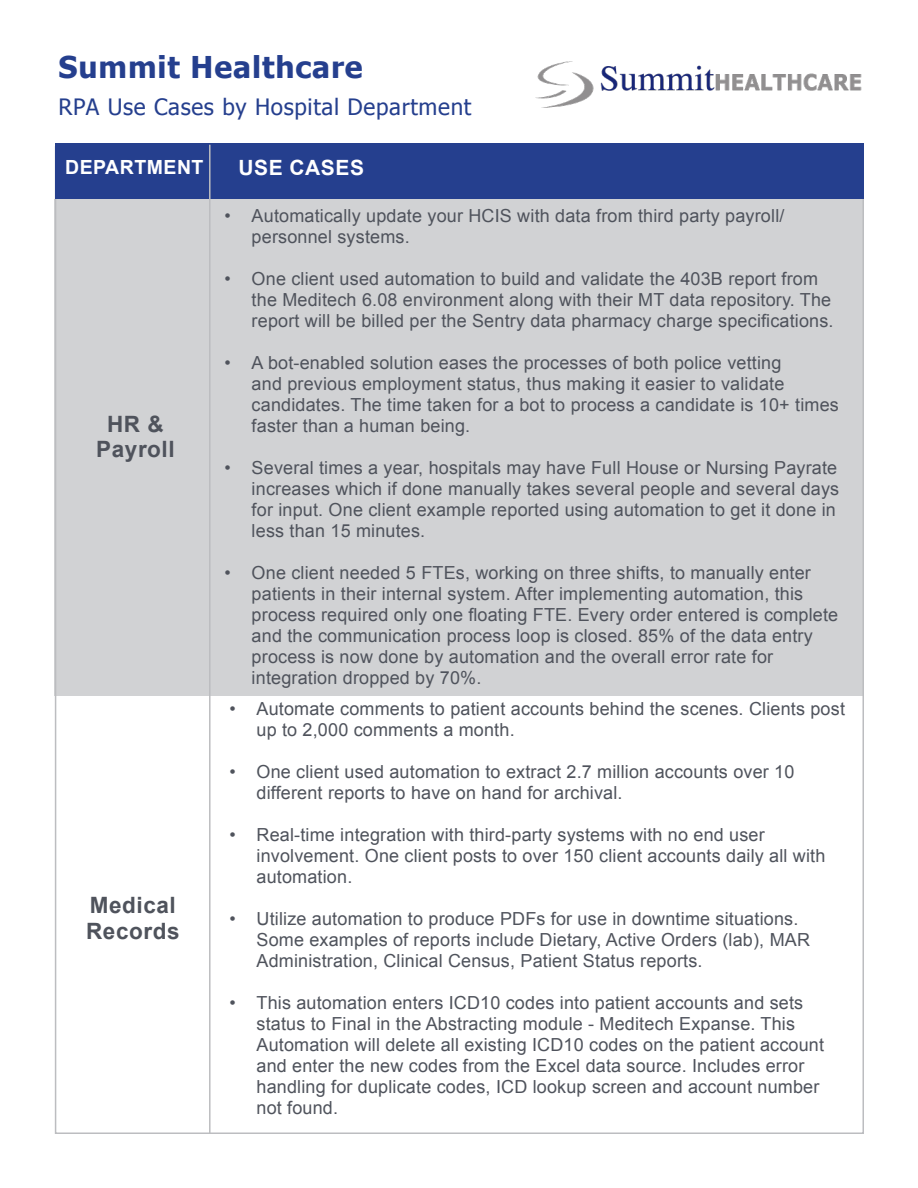
<style>
.page{position:relative;width:918px;height:1188px;background:#fff}
.page>*{position:absolute;margin:0;border:0;box-sizing:border-box;transform-origin:0 0}
.T4{font:700 30px "Tahoma";letter-spacing:.03em;color:#253f8e}
.T4-2{font:22.5px "Tahoma";letter-spacing:.03em;color:#253f8e}
.t1{font:700 22.5px "Arial";letter-spacing:.025em;color:#4f535c}
.t2{font:700 21px "Arial";letter-spacing:.025em;color:#fff}
.t3{font:700 19.5px "Arial";letter-spacing:.025em;color:#fff}
.t4{font:18px/21px "Arial";letter-spacing:.01em;color:#4f535c}
</style>
<div class="page">
<div style="left:54px;top:199px;width:810px;height:497px;background:#d1d2d4"></div>
<div style="left:55px;top:143px;width:808px;height:56px;background:#253f8e"></div>
<hr style="left:209px;top:145px;width:2px;height:989px;background:#bcbdc0">
<img style="left:535px;top:61px;width:329px;height:89px">
<p class="T4" style="left:59px;top:46px;width:306px">Summit Healthcare</p>
<p class="T4-2" style="left:59px;top:92px;width:414px">RPA Use Cases by Hospital Department</p>
<p class="t3" style="left:65px;top:155px;width:140px">DEPARTMENT</p>
<p class="t2" style="left:238px;top:154px;width:127px">USE CASES</p>
<p class="t1" style="left:107px;top:409px;width:58px">HR &amp;</p>
<p class="t1" style="left:96px;top:434px;width:80px">Payroll</p>
<p class="t1" style="left:90px;top:890px;width:87px">Medical</p>
<p class="t1" style="left:86px;top:916px;width:95px">Records</p>
<p class="t4" style="left:252px;top:205px;width:534px;text-indent:-27px">• Automatically update your HCIS with data from third party payroll/ personnel systems.</p>
<p class="t4" style="left:252px;top:268px;width:584px;text-indent:-27px">• One client used automation to build and validate the 403B report from the Meditech 6.08 environment along with their MT data repository. The report will be billed per the Sentry data pharmacy charge specifications.</p>
<p class="t4" style="left:252px;top:352px;width:589px;text-indent:-27px">• A bot-enabled solution eases the processes of both police vetting<br>and previous employment status, thus making it easier to validate candidates. The time taken for a bot to process a candidate is 10+ times faster than a human being.</p>
<p class="t4" style="left:252px;top:457px;width:589px;text-indent:-27px">• Several times a year, hospitals may have Full House or Nursing Payrate increases which if done manually takes several people and several days for input. One client example reported using automation to get it done in less than 15 minutes.</p>
<p class="t4" style="left:252px;top:562px;width:588px;text-indent:-27px">• One client needed 5 FTEs, working on three shifts, to manually enter patients in their internal system. After implementing automation, this process required only one floating FTE. Every order entered is complete and the communication process loop is closed. 85% of the data entry process is now done by automation and the overall error rate for integration dropped by 70%.</p>
<p class="t4" style="left:256px;top:698px;width:590px;text-indent:-27px">• Automate comments to patient accounts behind the scenes. Clients post up to 2,000 comments a month.</p>
<p class="t4" style="left:256px;top:761px;width:539px;text-indent:-27px">• One client used automation to extract 2.7 million accounts over 10 different reports to have on hand for archival.</p>
<p class="t4" style="left:256px;top:824px;width:571px;text-indent:-27px">• Real-time integration with third-party systems with no end user involvement. One client posts to over 150 client accounts daily all with automation.</p>
<p class="t4" style="left:256px;top:908px;width:555px;text-indent:-27px">• Utilize automation to produce PDFs for use in downtime situations.<br>Some examples of reports include Dietary, Active Orders (lab), MAR<br>Administration, Clinical Census, Patient Status reports.</p>
<p class="t4" style="left:256px;top:992px;width:569px;text-indent:-27px">• This automation enters ICD10 codes into patient accounts and sets status to Final in the Abstracting module - Meditech Expanse. This Automation will delete all existing ICD10 codes on the patient account and enter the new codes from the Excel data source. Includes error handling for duplicate codes, ICD lookup screen and account number not found.</p>
</div>
